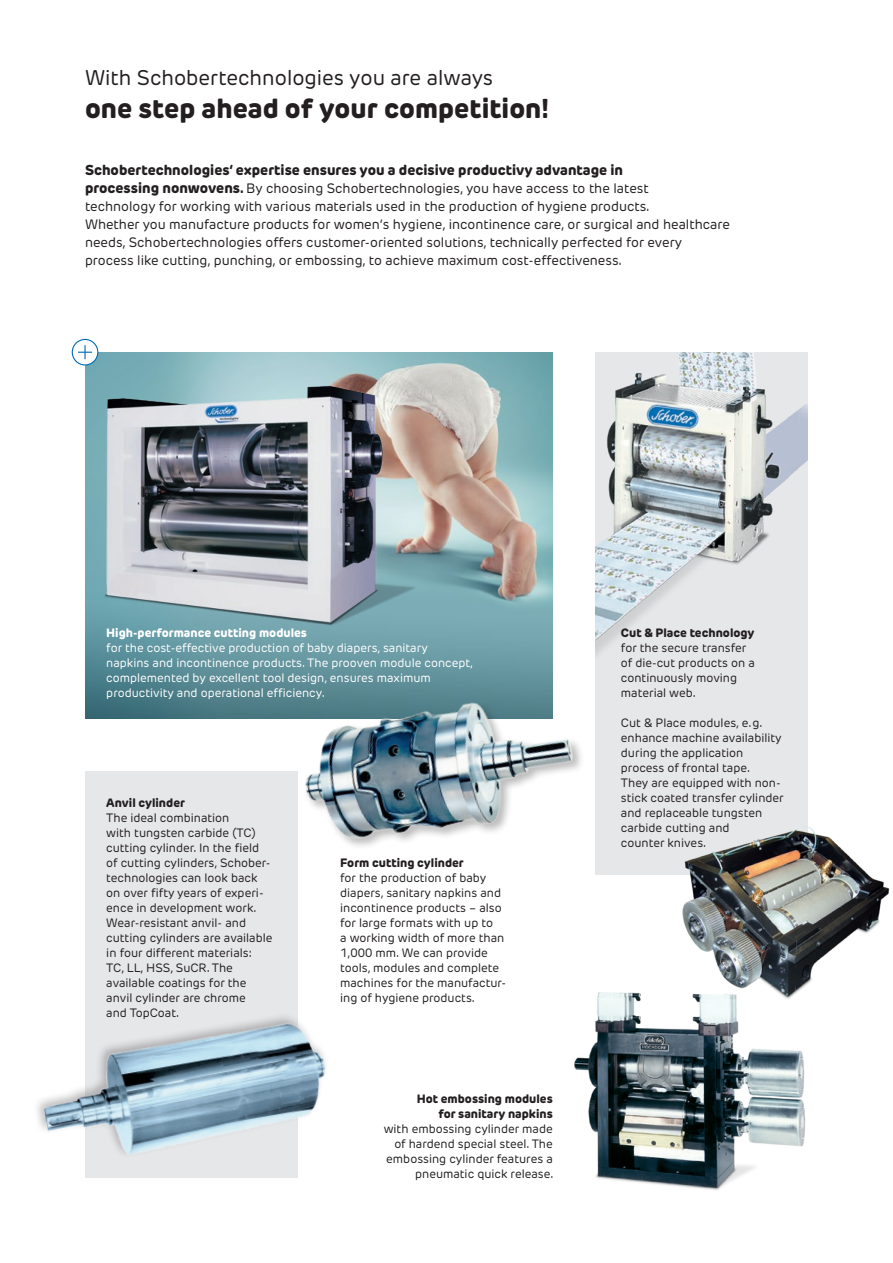
<style>
.page{position:relative;width:893px;height:1263px;background:#fff}
.page>*{position:absolute;margin:0;border:0;box-sizing:border-box;transform-origin:0 0}
.t1{font:800 27px "New Rubrik Edge";color:#231f20}
.t2{font:21px "New Rubrik Edge";color:#231f20}
.t3{font:800 14.25px "New Rubrik Edge";color:#231f20}
.t4{font:13.5px/18px "New Rubrik Edge";color:#231f20}
.t5{font:12px/15px "New Rubrik Edge";color:#231f20}
.t6{font:12px/15px "New Rubrik Edge";color:#fff}
.t7{font:800 12px/15px "New Rubrik Edge";color:#231f20;text-align:right}
.t8{font:800 12px "New Rubrik Edge";color:#fff}
.s1{font-weight:800;font-size:14.25px}
</style>
<div class="page">
<img style="left:85px;top:352px;width:468px;height:367px">
<div style="left:595px;top:352px;width:213px;height:523px;background:#e6e7e9"></div>
<img style="left:574px;top:992px;width:232px;height:198px">
<div style="left:85px;top:772px;width:213px;height:406px;background:#e6e7e9"></div>
<img style="left:37px;top:1017px;width:289px;height:137px">
<img style="left:265px;top:629px;width:316px;height:217px">
<img style="left:97px;top:372px;width:328px;height:263px">
<svg style="left:72px;top:339px;width:26px;height:26px"></svg>
<div style="left:72px;top:339px;width:26px;height:26px;border:1px solid #006cb7;border-radius:50%"></div>
<svg style="left:78px;top:345px;width:14px;height:14px"></svg>
<img style="left:655px;top:826px;width:234px;height:206px">
<img style="left:595px;top:352px;width:213px;height:304px">
<h2 class="t2" style="left:85px;top:65px;width:410px">With Schobertechnologies you are always</h2>
<h1 class="t1" style="left:85px;top:91px;width:466px">one step ahead of your competition!</h1>
<p class="t3" style="left:85px;top:161px;width:540px">Schobertechnologies‘ expertise ensures you a decisive productivy advantage in</p>
<p class="t4" style="left:85px;top:179px;width:646px"><span class="s1">processing nonwovens.</span> By choosing Schobertechnologies, you have access to the latest<br>technology for working with various materials used in the production of hygiene products.<br>Whether you manufacture products for women‘s hygiene, incontinence care, or surgical and healthcare needs, Schobertechnologies offers customer-oriented solutions, technically perfected for every process like cutting, punching, or embossing, to achieve maximum cost-effectiveness.</p>
<p class="t8" style="left:106px;top:625px;width:202px">High-performance cutting modules</p>
<p class="t6" style="left:106px;top:641px;width:368px">for the cost-effective production of baby diapers, sanitary napkins and incontinence products. The prooven module concept, complemented by excellent tool design, ensures maximum productivity and operational efficiency.</p>
<p class="t7" style="left:106px;top:795px;width:80px">Anvil cylinder</p>
<p class="t5" style="left:106px;top:810px;width:168px">The ideal combination<br>with tungsten carbide (TC) cutting cylinder. In the field of cutting cylinders, Schober&shy;technologies can look back on over fifty years of experi&shy;ence in development work.<br>Wear-resistant anvil- and cutting cylinders are available in four different materials:<br>TC, LL, HSS, SuCR. The available coatings for the anvil cylinder are chrome<br>and TopCoat.</p>
<p class="t7" style="left:340px;top:855px;width:125px">Form cutting cylinder</p>
<p class="t5" style="left:340px;top:870px;width:168px">for the production of baby diapers, sanitary napkins and incontinence products – also for large formats with up to<br>a working width of more than<br>1,000 mm. We can provide tools, modules and complete machines for the manufactur&shy;ing of hygiene products.</p>
<p class="t7" style="left:417px;top:1091px;width:137px">Hot embossing modules for sanitary napkins</p>
<p class="t5" style="left:384px;top:1121px;width:171px;text-align:right">with embossing cylinder made of hardend special steel. The embossing cylinder features a pneumatic quick release.</p>
<p class="t7" style="left:621px;top:625px;width:135px">Cut &amp; Place technology</p>
<p class="t5" style="left:621px;top:640px;width:135px">for the secure transfer of die-cut products on a continuously moving material web.</p>
<p class="t5" style="left:621px;top:715px;width:164px">Cut &amp; Place modules, e.g. enhance machine availability during the application process of frontal tape.<br>They are equipped with non&shy;stick coated transfer cylinder and replaceable tungsten carbide cutting and<br>counter knives.</p>
</div>
